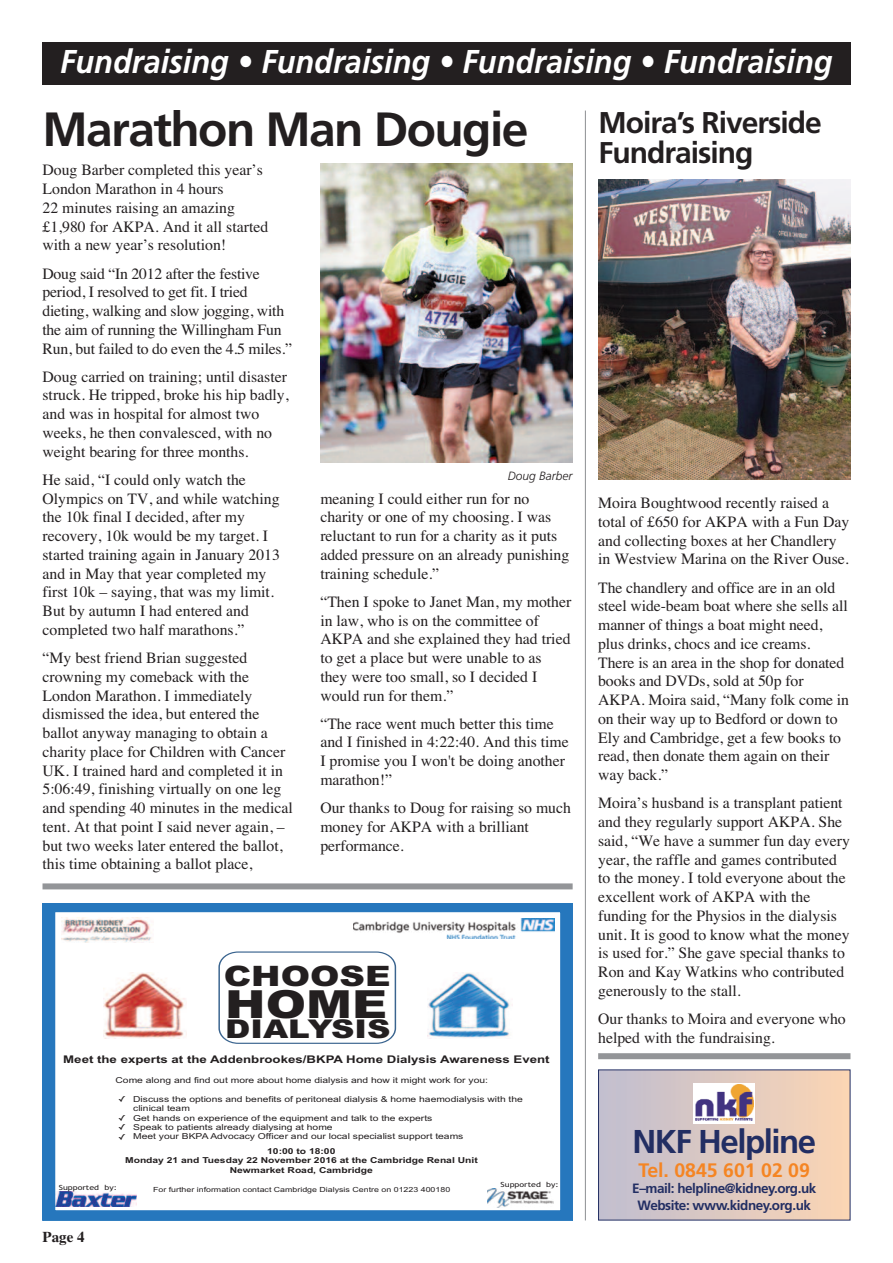
<style>
.page{position:relative;width:893px;height:1263px;background:#fff}
.page>*{position:absolute;margin:0;border:0;box-sizing:border-box;transform-origin:0 0}
.t1{font:700 48px "Frutiger";letter-spacing:-.035em;color:#231f20}
.t2{font:900 38.7px "Arial";color:#231f20;scale:1.25 1}
.t3{font:italic 700 33px "Frutiger";color:#fff;scale:.93 1}
.t4{font:700 33px "Frutiger";letter-spacing:-.045em;color:#222e63}
.t5{font:700 30px/30px "Frutiger";letter-spacing:-.035em;color:#231f20}
.t6{font:900 28.2px "Arial";color:#231f20;scale:1.25 1}
.t7{font:900 25.8px "Arial";color:#231f20;scale:1.25 1}
.t8{font:700 19.5px "Frutiger";color:#f58523}
.t9{font:15.75px/18.8px "Times";color:#231f20}
.t10{font:700 15px "Times";color:#231f20}
.t11{font:700 13.5px/16.5px "Frutiger";letter-spacing:-.035em;color:#222e63;text-align:center}
.t12{font:italic 300 12px "Frutiger";color:#231f20}
.t13{font:700 10.5px "Arial";color:#231f20;scale:1.25 1}
.t14{font:8.25px/9.4px "Arial";color:#231f20;scale:1.25 1}
.t15{font:700 8.25px/9.4px "Arial";color:#231f20;text-align:center;scale:1.25 1}
.t16{font:7.05px "Arial";color:#231f20;scale:1.25 1}
.t17{font:7.05px "Trebuchet MS";color:#231f20;scale:1.25 1}
.s1{font-family:"Lucida Grande"}
.s2{font-weight:700}
</style>
<div class="page">
<div style="left:42px;top:43px;width:808px;height:42px;background:#231f20"></div>
<hr style="left:585px;top:111px;width:1px;height:1109px;background:#939598">
<div style="left:43px;top:883px;width:530px;height:6px;background:#939598"></div>
<img style="left:320px;top:164px;width:252px;height:298px">
<img style="left:598px;top:180px;width:252px;height:299px">
<div style="left:598px;top:1053px;width:252px;height:6px;background:#939598"></div>
<svg style="left:43px;top:903px;width:530px;height:317px"></svg>
<div style="left:599px;top:1070px;width:251px;height:150px;background:linear-gradient(to right,#c0bed0,#fcd5b4)"></div>
<div style="left:693px;top:1083px;width:62px;height:40px;background:#fff"></div>
<img style="left:696px;top:1084px;width:58px;height:37px">
<h3 class="t3" style="left:60px;top:42px;width:832px">Fundraising • Fundraising • Fundraising • Fundraising</h3>
<h1 class="t1" style="left:43px;top:102px;width:487px">Marathon Man Dougie</h1>
<p class="t9" style="left:43px;top:160px;width:227px">Doug Barber completed this year’s<br>London Marathon in 4 hours<br>22 minutes raising an amazing £1,980 for AKPA. And it all started with a new year’s resolution!</p>
<p class="t9" style="left:43px;top:264px;width:251px">Doug said “In 2012 after the festive period, I resolved to get fit. I tried dieting, walking and slow jogging, with the aim of running the Willingham Fun Run, but failed to do even the 4.5 miles.”</p>
<p class="t9" style="left:43px;top:367px;width:248px">Doug carried on training; until disaster struck. He tripped, broke his hip badly, and was in hospital for almost two weeks, he then convalesced, with no weight bearing for three months.</p>
<p class="t9" style="left:43px;top:470px;width:239px">He said, “I could only watch the Olympics on TV, and while watching the 10k final I decided, after my recovery, 10k would be my target. I started training again in January 2013 and in May that year completed my first 10k – saying, that was my limit.<br>But by autumn I had entered and completed two half marathons.”</p>
<p class="t9" style="left:43px;top:648px;width:252px">“My best friend Brian suggested crowning my comeback with the London Marathon. I immediately dismissed the idea, but entered the ballot anyway managing to obtain a charity place for Children with Cancer UK. I trained hard and completed it in 5:06:49, finishing virtually on one leg and spending 40 minutes in the medical tent. At that point I said never again, – but two weeks later entered the ballot, this time obtaining a ballot place,</p>
<h3 class="t5" style="left:598px;top:108px;width:225px">Moira’s Riverside<br>Fundraising</h3>
<p class="t12" style="left:508px;top:469px;width:66px">Doug Barber</p>
<p class="t9" style="left:320px;top:489px;width:250px">meaning I could either run for no charity or one of my choosing. I was reluctant to run for a charity as it puts added pressure on an already punishing training schedule.”</p>
<p class="t9" style="left:320px;top:592px;width:253px">“Then I spoke to Janet Man, my mother in law, who is on the committee of<br>AKPA and she explained they had tried to get a place but were unable to as they were too small, so I decided I would run for them.”</p>
<p class="t9" style="left:320px;top:714px;width:250px">“The race went much better this time and I finished in 4:22:40. And this time<br>I promise you I won't be doing another marathon!”</p>
<p class="t9" style="left:320px;top:798px;width:252px">Our thanks to Doug for raising so much money for AKPA with a brilliant performance.</p>
<p class="t9" style="left:598px;top:493px;width:253px">Moira Boughtwood recently raised a total of £650 for AKPA with a Fun Day and collecting boxes at her Chandlery in Westview Marina on the River Ouse.</p>
<p class="t9" style="left:598px;top:578px;width:252px">The chandlery and office are in an old steel wide-beam boat where she sells all manner of things a boat might need, plus drinks, chocs and ice creams.<br>There is an area in the shop for donated books and DVDs, sold at 50p for AKPA. Moira said, “Many folk come in on their way up to Bedford or down to Ely and Cambridge, get a few books to read, then donate them again on their way back.”</p>
<p class="t9" style="left:598px;top:793px;width:253px">Moira’s husband is a transplant patient and they regularly support AKPA. She said, “We have a summer fun day every year, the raffle and games contributed to the money. I told everyone about the excellent work of AKPA with the funding for the Physios in the dialysis unit. It is good to know what the money is used for.” She gave special thanks to Ron and Kay Watkins who contributed generously to the stall.</p>
<p class="t9" style="left:598px;top:1009px;width:249px">Our thanks to Moira and everyone who helped with the fundraising.</p>
<h3 class="t6" style="left:224px;top:955px;width:135px">CHOOSE</h3>
<h2 class="t2" style="left:225px;top:976px;width:131px">HOME</h2>
<h3 class="t7" style="left:225px;top:1010px;width:134px">DIALYSIS</h3>
<p class="t13" style="left:63px;top:1052px;width:391px">Meet the experts at the Addenbrookes/BKPA Home Dialysis Awareness Event</p>
<p class="t14" style="left:116px;top:1075px;width:299px">Come along and find out more about home dialysis and how it might work for you:</p>
<p class="t14" style="left:133px;top:1094px;width:313px;text-indent:-15px"><span class="s1">✓</span> Discuss the options and benefits of peritoneal dialysis &amp; home haemodialysis with the clinical team</p>
<p class="t14" style="left:118px;top:1113px;width:253px"><span class="s1">✓</span> Get hands on experience of the equipment and talk to the experts</p>
<p class="t14" style="left:118px;top:1122px;width:173px"><span class="s1">✓</span> Speak to patients already dialysing at home</p>
<p class="t14" style="left:267px;top:1129px;width:158px;line-height:14.7px;text-indent:-149px"><span class="s1">✓</span> Meet your BKPA Advocacy Officer and our local specialist support teams<br><span class="s2">10:00 to 18:00</span></p>
<p class="t15" style="left:125px;top:1156px;width:284px">Monday 21 and Tuesday 22 November 2016 at the Cambridge Renal Unit<br>Newmarket Road, Cambridge</p>
<p class="t16" style="left:153px;top:1184px;width:239px">For further information contact Cambridge Dialysis Centre on 01223 400180</p>
<p class="t17" style="left:501px;top:1180px;width:48px">Supported by:</p>
<p class="t17" style="left:59px;top:1184px;width:48px">Supported by:</p>
<p class="t10" style="left:43px;top:1223px;width:44px">Page 4</p>
<h3 class="t4" style="left:632px;top:1122px;width:185px">NKF Helpline</h3>
<p class="t8" style="left:639px;top:1159px;width:173px">Tel. 0845 601 02 09</p>
<p class="t11" style="left:632px;top:1180px;width:186px">E–mail: helpline@kidney.org.uk<br>Website: www.kidney.org.uk</p>
</div>
